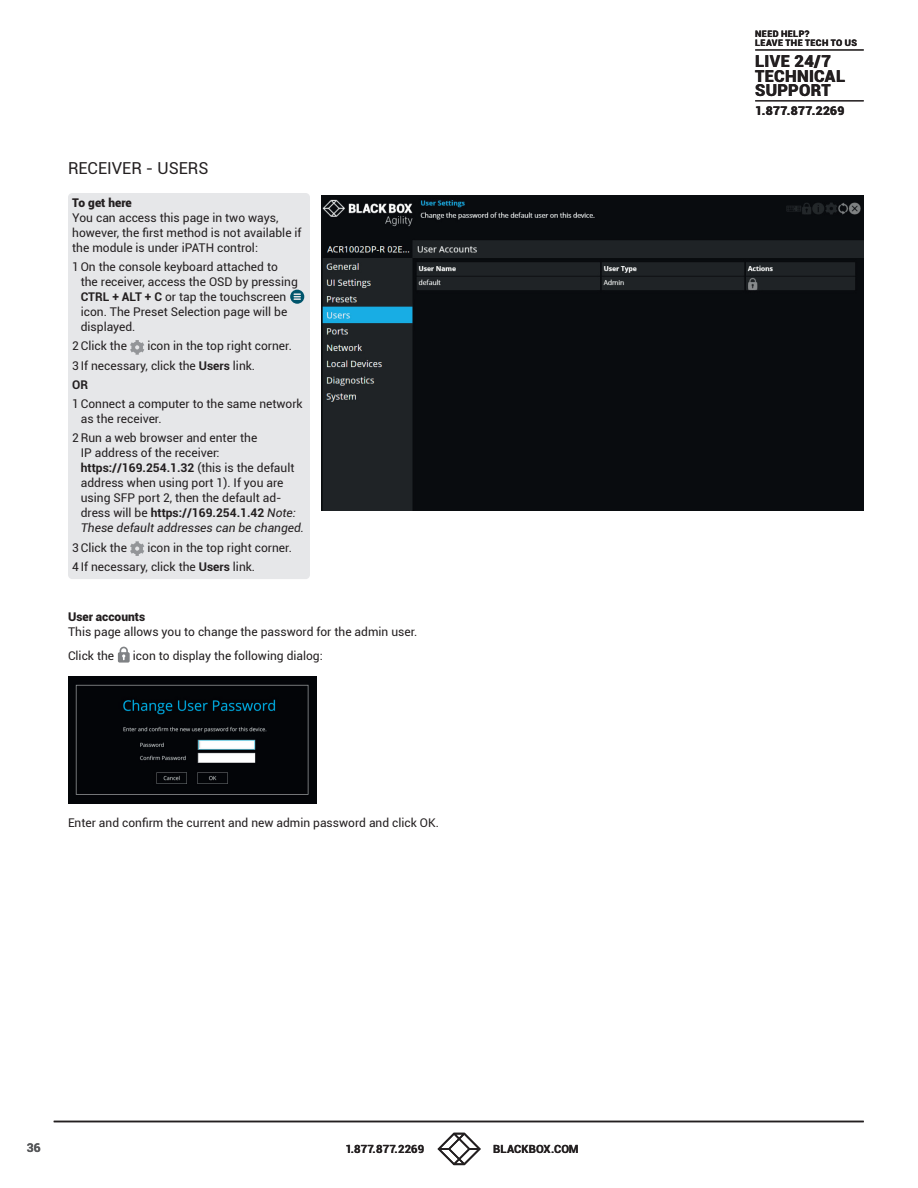
<style>
.page{position:relative;width:918px;height:1188px;background:#fff}
.page>*{position:absolute;margin:0;border:0;box-sizing:border-box;transform-origin:0 0}
.t1{font:900 16.5px/15px "Roboto";letter-spacing:.02em;color:#231f20}
.Head_3__no_toc{font:16.5px "Roboto";color:#231f20}
.Diagram_tabbed_-_lar{font:12px/15px "Roboto";color:#231f20}
.Diagram_body_-_large{font:12px "Roboto";color:#231f20}
.Diagram_head_-_large{font:900 12px "Roboto";color:#231f20}
.Diagram_head_-_large-2{font:900 12px "Roboto";letter-spacing:.03em;color:#231f20}
.t2{font:700 12px "Roboto";color:#57585a}
.Diagram_tabbed_-_lar-2{font:700 12px "Roboto";color:#231f20}
.t3{font:700 11.25px "Roboto";letter-spacing:.01em;color:#231f20}
.t4{font:900 9px/8.6px "Roboto";letter-spacing:.045em;color:#231f20}
.s1{font-weight:700}
.s2{font-style:italic}
</style>
<div class="page">
<hr style="left:54px;top:1121px;width:810px;height:1px;background:#231f20">
<svg style="left:438px;top:1133px;width:43px;height:32px"></svg>
<hr style="left:755px;top:49px;width:109px;height:2px;background:#231f20">
<hr style="left:755px;top:100px;width:109px;height:1px;background:#231f20">
<img style="left:322px;top:196px;width:542px;height:315px">
<svg style="left:118px;top:647px;width:12px;height:16px"></svg>
<div style="left:68px;top:193px;width:242px;height:386px;background:#e6e7e9;border-radius:4px"></div>
<svg style="left:290px;top:290px;width:14px;height:14px"></svg>
<svg style="left:130px;top:340px;width:14px;height:15px"></svg>
<svg style="left:130px;top:541px;width:14px;height:15px"></svg>
<img style="left:68px;top:676px;width:249px;height:128px">
<p class="Head_3__no_toc" style="left:68px;top:157px;width:142px">RECEIVER - USERS</p>
<p class="Diagram_head_-_large" style="left:72px;top:194px;width:61px">To get here</p>
<p class="Diagram_tabbed_-_lar" style="left:72px;top:210px;width:231px">You can access this page in two ways, however, the first method is not available if the module is under iPATH control:</p>
<p class="Diagram_tabbed_-_lar" style="left:81px;top:259px;width:219px;text-indent:-9px">1On the console keyboard attached to the receiver, access the OSD by pressing<br><span class="s1">CTRL + ALT + C</span> or tap the touchscreen icon. The Preset Selection page will be displayed.</p>
<p class="Diagram_tabbed_-_lar" style="left:72px;top:338px;width:56px">2Click the</p>
<p class="Diagram_tabbed_-_lar" style="left:147px;top:338px;width:146px">icon in the top right corner.</p>
<p class="Diagram_tabbed_-_lar" style="left:72px;top:357px;width:184px">3 If necessary, click the <span class="s1">Users</span> link.</p>
<p class="Diagram_tabbed_-_lar-2" style="left:72px;top:376px;width:17px">OR</p>
<p class="Diagram_tabbed_-_lar" style="left:81px;top:396px;width:223px;text-indent:-9px">1Connect a computer to the same network as the receiver.</p>
<p class="Diagram_tabbed_-_lar" style="left:81px;top:430px;width:225px;text-indent:-9px">2Run a web browser and enter the<br>IP address of the receiver: <span class="s1">https://169.254.1.32</span> (this is the default address when using port 1). If you are using SFP port 2, then the default ad&shy;dress will be <span class="s1">https://169.254.1.42</span> <span class="s2">Note:<br>These default addresses can be changed.</span></p>
<p class="Diagram_tabbed_-_lar" style="left:72px;top:539px;width:56px">3Click the</p>
<p class="Diagram_tabbed_-_lar" style="left:147px;top:539px;width:146px">icon in the top right corner.</p>
<p class="Diagram_tabbed_-_lar" style="left:72px;top:559px;width:184px">4 If necessary, click the <span class="s1">Users</span> link.</p>
<p class="Diagram_head_-_large" style="left:68px;top:609px;width:79px">User accounts</p>
<p class="Diagram_body_-_large" style="left:68px;top:624px;width:351px">This page allows you to change the password for the admin user.</p>
<p class="Diagram_body_-_large" style="left:68px;top:647px;width:48px">Click the</p>
<p class="Diagram_body_-_large" style="left:133px;top:647px;width:191px">icon to display the following dialog:</p>
<p class="Diagram_body_-_large" style="left:68px;top:814px;width:372px">Enter and confirm the current and new admin password and click OK.</p>
<p class="t2" style="left:27px;top:1139px;width:16px">36</p>
<p class="t3" style="left:345px;top:1141px;width:80px">1.877.877.2269</p>
<p class="t3" style="left:493px;top:1141px;width:87px">BLACKBOX.COM</p>
<p class="t4" style="left:755px;top:30px;width:103px">NEED HELP?<br>LEAVE THE TECH TO US</p>
<h1 class="t1" style="left:755px;top:53px;width:92px">LIVE 24/7<br>TECHNICAL<br>SUPPORT</h1>
<p class="Diagram_head_-_large-2" style="left:755px;top:102px;width:91px">1.877.877.2269</p>
</div>
